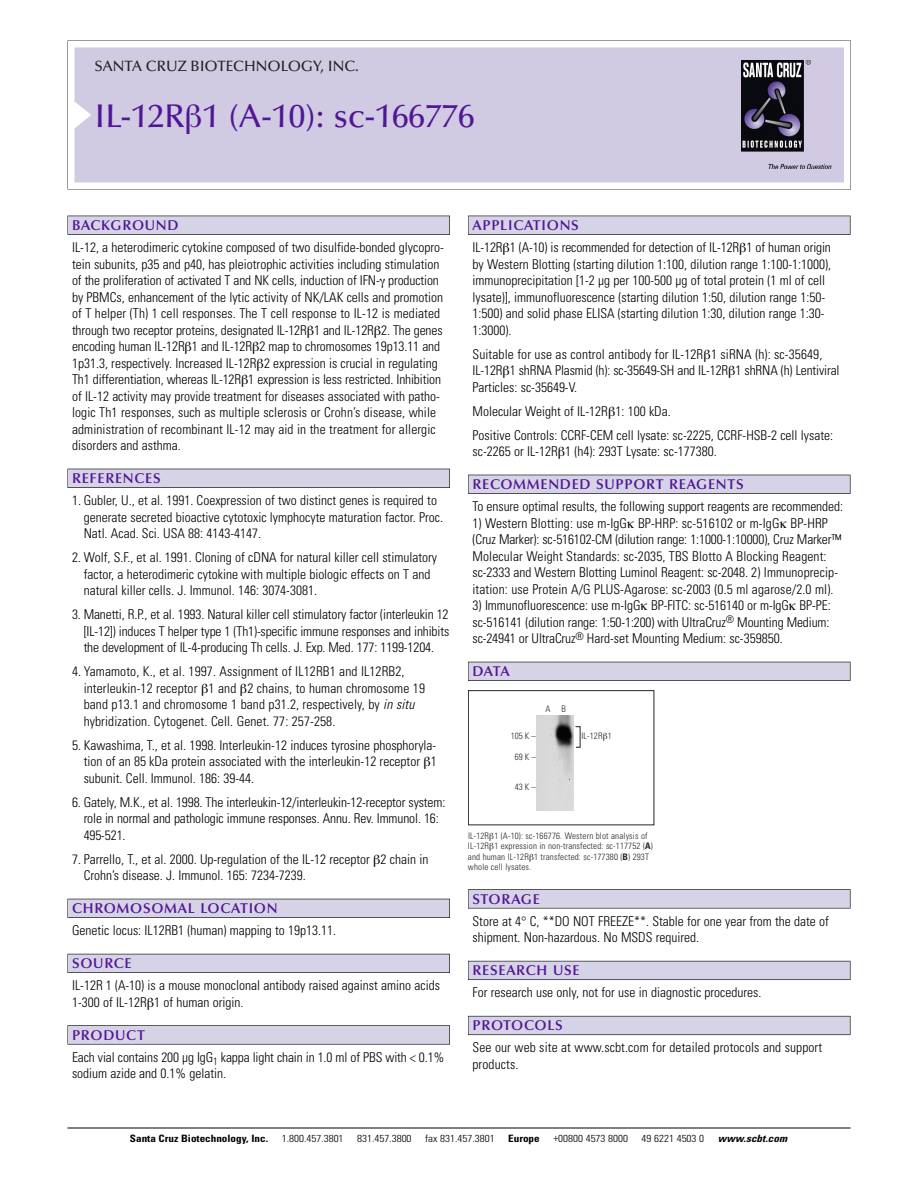
<style>
.page{position:relative;width:918px;height:1188px;background:#fff}
.page>*{position:absolute;margin:0;border:0;box-sizing:border-box;transform-origin:0 0}
.t1{font:500 33px "Optima";color:#511695}
.t2{font:500 15px "Optima";color:#231f20}
.t3{font:600 14.25px "Optima";letter-spacing:.05em;color:#511695}
.t4{font:300 condensed 13.5px/16.5px "Univers";color:#000}
.t5{font:300 condensed 10.2px "Univers";color:#000;scale:1.1 1}
.t6{font:700 condensed 10.2px "Univers";color:#000;scale:1.1 1}
.t7{font:italic 700 condensed 10.2px "Univers";letter-spacing:.005em;color:#000;scale:1.1 1}
.t8{font:9px/10.5px "Univers Condensed Light+DIWVKZ";letter-spacing:.015em;color:#272627}
.s1{font-style:italic}
.s2{font-family:"Univers Condensed Bold+KEGDLE"}
</style>
<div class="page">
<svg style="left:68px;top:40px;width:783px;height:149px"></svg>
<div style="left:74px;top:47px;width:770px;height:135px;background:#d1cae3"></div>
<img style="left:741px;top:60px;width:90px;height:108px">
<div style="left:68px;top:216px;width:382px;height:19px;background:#525155"></div>
<div style="left:68px;top:216px;width:381px;height:18px;background:#d7d3e7"></div>
<div style="left:68px;top:469px;width:382px;height:19px;background:#515055"></div>
<div style="left:68px;top:469px;width:381px;height:18px;background:#d7d3e7"></div>
<div style="left:68px;top:899px;width:382px;height:19px;background:#525158"></div>
<div style="left:68px;top:899px;width:381px;height:18px;background:#d7d3e7"></div>
<div style="left:68px;top:954px;width:382px;height:19px;background:#54535a"></div>
<div style="left:68px;top:954px;width:381px;height:18px;background:#d7d3e7"></div>
<svg style="left:68px;top:1025px;width:382px;height:20px"></svg>
<div style="left:68px;top:1026px;width:381px;height:18px;background:#d7d3e7"></div>
<div style="left:468px;top:216px;width:382px;height:19px;background:#525155"></div>
<div style="left:468px;top:216px;width:382px;height:18px;background:#d7d3e7"></div>
<div style="left:468px;top:475px;width:382px;height:19px;background:#515055"></div>
<div style="left:468px;top:475px;width:382px;height:18px;background:#d7d3e7"></div>
<div style="left:468px;top:662px;width:382px;height:19px;background:#525158"></div>
<div style="left:468px;top:662px;width:382px;height:18px;background:#d7d3e7"></div>
<div style="left:468px;top:889px;width:382px;height:19px;background:#575759"></div>
<div style="left:468px;top:890px;width:382px;height:18px;background:#d7d3e7"></div>
<div style="left:468px;top:961px;width:382px;height:19px;background:#5b5a62"></div>
<div style="left:468px;top:961px;width:382px;height:18px;background:#d7d3e7"></div>
<div style="left:468px;top:1016px;width:382px;height:19px;background:#66646e"></div>
<div style="left:468px;top:1016px;width:382px;height:18px;background:#d7d3e7"></div>
<hr style="left:68px;top:1128px;width:782px;height:1px;background:#000">
<div style="left:468px;top:690px;width:186px;height:135px;border:1px solid #272627"></div>
<img style="left:537px;top:715px;width:37px;height:96px">
<svg style="left:187px;top:105px;width:14px;height:29px"></svg>
<p class="t2" style="left:94px;top:61px;width:266px">SANTA CRUZ BIOTECHNOLOGY, INC.</p>
<h1 class="t1" style="left:94px;top:103px;width:382px">IL-12R 1 (A-10): sc-166776</h1>
<p class="t3" style="left:72px;top:219px;width:108px">BACKGROUND</p>
<p class="t4" style="left:72px;top:240px;width:373px">IL-12, a heterodimeric cytokine composed of two disulfide-bonded glycopro&shy;tein subunits, p35 and p40, has pleiotrophic activities including stimulation of the proliferation of activated T and NK cells, induction of IFN- production by PBMCs, enhancement of the lytic activity of NK/LAK cells and promotion of T helper (Th) 1 cell responses. The T cell response to IL-12 is mediated through two receptor proteins, designated IL-12R 1 and IL-12R 2. The genes encoding human IL-12R 1 and IL-12R 2 map to chromosomes 19p13.11 and 1p31.3, respectively. Increased IL-12R 2 expression is crucial in regulating Th1 differentiation, whereas IL-12R 1 expression is less restricted. Inhibition of IL-12 activity may provide treatment for diseases associated with patho&shy;logic Th1 responses, such as multiple sclerosis or Crohn’s disease, while administration of recombinant IL-12 may aid in the treatment for allergic disorders and asthma.</p>
<p class="t3" style="left:72px;top:473px;width:90px">REFERENCES</p>
<p class="t4" style="left:84px;top:493px;width:361px;text-indent:-12px">1. Gubler, U., et al. 1991. Coexpression of two distinct genes is required to generate secreted bioactive cytotoxic lymphocyte maturation factor. Proc.<br>Natl. Acad. Sci. USA 88: 4143-4147.</p>
<p class="t4" style="left:84px;top:550px;width:355px;text-indent:-12px">2. Wolf, S.F., et al. 1991. Cloning of cDNA for natural killer cell stimulatory factor, a heterodimeric cytokine with multiple biologic effects on T and natural killer cells. J. Immunol. 146: 3074-3081.</p>
<p class="t4" style="left:84px;top:607px;width:367px;text-align:justify;text-indent:-12px">3. Manetti, R.P., et al. 1993. Natural killer cell stimulatory factor (interleukin 12 [IL-12]) induces T helper type 1 (Th1)-specific immune responses and inhibits the development of IL-4-producing Th cells. J. Exp. Med. 177: 1199-1204.</p>
<p class="t4" style="left:84px;top:664px;width:343px;text-indent:-12px">4. Yamamoto, K., et al. 1997. Assignment of IL12RB1 and IL12RB2, interleukin-12 receptor 1 and 2 chains, to human chromosome 19 band p13.1 and chromosome 1 band p31.2, respectively, by <span class="s1">in situ </span>hybridization. Cytogenet. Cell. Genet. 77: 257-258.</p>
<p class="t4" style="left:84px;top:738px;width:355px;text-align:justify;text-indent:-12px">5. Kawashima, T., et al. 1998. Interleukin-12 induces tyrosine phosphoryla&shy;tion of an 85 kDa protein associated with the interleukin-12 receptor 1 subunit. Cell. Immunol. 186: 39-44.</p>
<p class="t4" style="left:84px;top:795px;width:363px;text-indent:-12px">6. Gately, M.K., et al. 1998. The interleukin-12/interleukin-12-receptor system: role in normal and pathologic immune responses. Annu. Rev. Immunol. 16:<br>495-521.</p>
<p class="t4" style="left:84px;top:852px;width:346px;text-indent:-12px">7. Parrello, T., et al. 2000. Up-regulation of the IL-12 receptor 2 chain in<br>Crohn’s disease. J. Immunol. 165: 7234-7239.</p>
<p class="t3" style="left:72px;top:903px;width:207px">CHROMOSOMAL LOCATION</p>
<p class="t4" style="left:72px;top:923px;width:266px">Genetic locus: IL12RB1 (human) mapping to 19p13.11.</p>
<p class="t3" style="left:72px;top:958px;width:61px">SOURCE</p>
<p class="t4" style="left:72px;top:978px;width:369px">IL-12R 1 (A-10) is a mouse monoclonal antibody raised against amino acids<br>1-300 of IL-12R 1 of human origin.</p>
<p class="t3" style="left:72px;top:1029px;width:74px">PRODUCT</p>
<p class="t4" style="left:72px;top:1050px;width:374px">Each vial contains 200 µg IgG<sub>1</sub> kappa light chain in 1.0 ml of PBS with &lt; 0.1% sodium azide and 0.1% gelatin.</p>
<p class="t3" style="left:473px;top:219px;width:108px">APPLICATIONS</p>
<p class="t4" style="left:473px;top:240px;width:360px">IL-12R 1 (A-10) is recommended for detection of IL-12R 1 of human origin by Western Blotting (starting dilution 1:100, dilution range 1:100-1:1000), immunoprecipitation [1-2 µg per 100-500 µg of total protein (1 ml of cell lysate)], immunofluorescence (starting dilution 1:50, dilution range 1:50- 1:500) and solid phase ELISA (starting dilution 1:30, dilution range 1:30- 1:3000).</p>
<p class="t4" style="left:473px;top:347px;width:369px">Suitable for use as control antibody for IL-12R 1 siRNA (h): sc-35649,<br>IL-12R 1 shRNA Plasmid (h): sc-35649-SH and IL-12R 1 shRNA (h) Lentiviral<br>Particles: sc-35649-V.</p>
<p class="t4" style="left:473px;top:400px;width:362px;line-height:24px">Molecular Weight of IL-12R 1: 100 kDa.<br>Positive Controls: CCRF-CEM cell lysate: sc-2225, CCRF-HSB-2 cell lysate:</p>
<p class="t4" style="left:473px;top:444px;width:246px">sc-2265 or IL-12R 1 (h4): 293T Lysate: sc-177380.</p>
<p class="t3" style="left:473px;top:479px;width:273px">RECOMMENDED SUPPORT REAGENTS</p>
<p class="t4" style="left:473px;top:499px;width:372px">To ensure optimal results, the following support reagents are recommended:</p>
<p class="t4" style="left:473px;top:516px;width:370px">1) Western Blotting: use m-IgG BP-HRP: sc-516102 or m-IgG BP-HRP (Cruz Marker): sc-516102-CM (dilution range: 1:1000-1:10000), Cruz Marker™ Molecular Weight Standards: sc-2035, TBS Blotto A Blocking Reagent: sc-2333 and Western Blotting Luminol Reagent: sc-2048. 2) Immunoprecip&shy;itation: use Protein A/G PLUS-Agarose: sc-2003 (0.5 ml agarose/2.0 ml).</p>
<p class="t4" style="left:473px;top:598px;width:360px;text-align:justify">3) Immunofluorescence: use m-IgG BP-FITC: sc-516140 or m-IgG BP-PE: sc-516141 (dilution range: 1:50-1:200) with UltraCruz<sup>®</sup> Mounting Medium: sc-24941 or UltraCruz<sup>®</sup> Hard-set Mounting Medium: sc-359850.</p>
<p class="t3" style="left:473px;top:666px;width:39px">DATA</p>
<p class="t8" style="left:511px;top:731px;width:26px">105 K –</p>
<p class="t8" style="left:515px;top:752px;width:22px">69K–</p>
<p class="t8" style="left:515px;top:782px;width:22px">43K–</p>
<p class="t8" style="left:545px;top:704px;width:22px">A B</p>
<p class="t8" style="left:581px;top:731px;width:32px">IL-12R 1</p>
<p class="t8" style="left:468px;top:831px;width:186px">IL-12R 1 (A-10): sc-166776. Western blot analysis of IL-12R 1 expression in non-transfected: sc-117752 (<span class="s2">A</span>) and human IL-12R 1 transfected: sc-177380 (<span class="s2">B</span>) 293T whole cell lysates.</p>
<p class="t3" style="left:473px;top:893px;width:69px">STORAGE</p>
<p class="t4" style="left:473px;top:914px;width:358px">Store at 4° C, **DO NOT FREEZE**. Stable for one year from the date of shipment. Non-hazardous. No MSDS required.</p>
<p class="t3" style="left:473px;top:965px;width:109px">RESEARCH USE</p>
<p class="t4" style="left:473px;top:985px;width:290px">For research use only, not for use in diagnostic procedures.</p>
<p class="t3" style="left:473px;top:1020px;width:92px">PROTOCOLS</p>
<p class="t4" style="left:473px;top:1040px;width:351px">See our web site at www.scbt.com for detailed protocols and support products.</p>
<p class="t6" style="left:130px;top:1135px;width:127px">Santa Cruz Biotechnology, Inc.</p>
<p class="t5" style="left:282px;top:1135px;width:58px">1.800.457.3801</p>
<p class="t5" style="left:357px;top:1135px;width:51px">831.457.3800</p>
<p class="t5" style="left:425px;top:1135px;width:65px">fax 831.457.3801</p>
<p class="t6" style="left:508px;top:1135px;width:30px">Europe</p>
<p class="t5" style="left:553px;top:1135px;width:69px">+00800 4573 8000</p>
<p class="t5" style="left:642px;top:1135px;width:58px">49 6221 4503 0</p>
<p class="t7" style="left:718px;top:1135px;width:64px">www.scbt.com</p>
</div>
